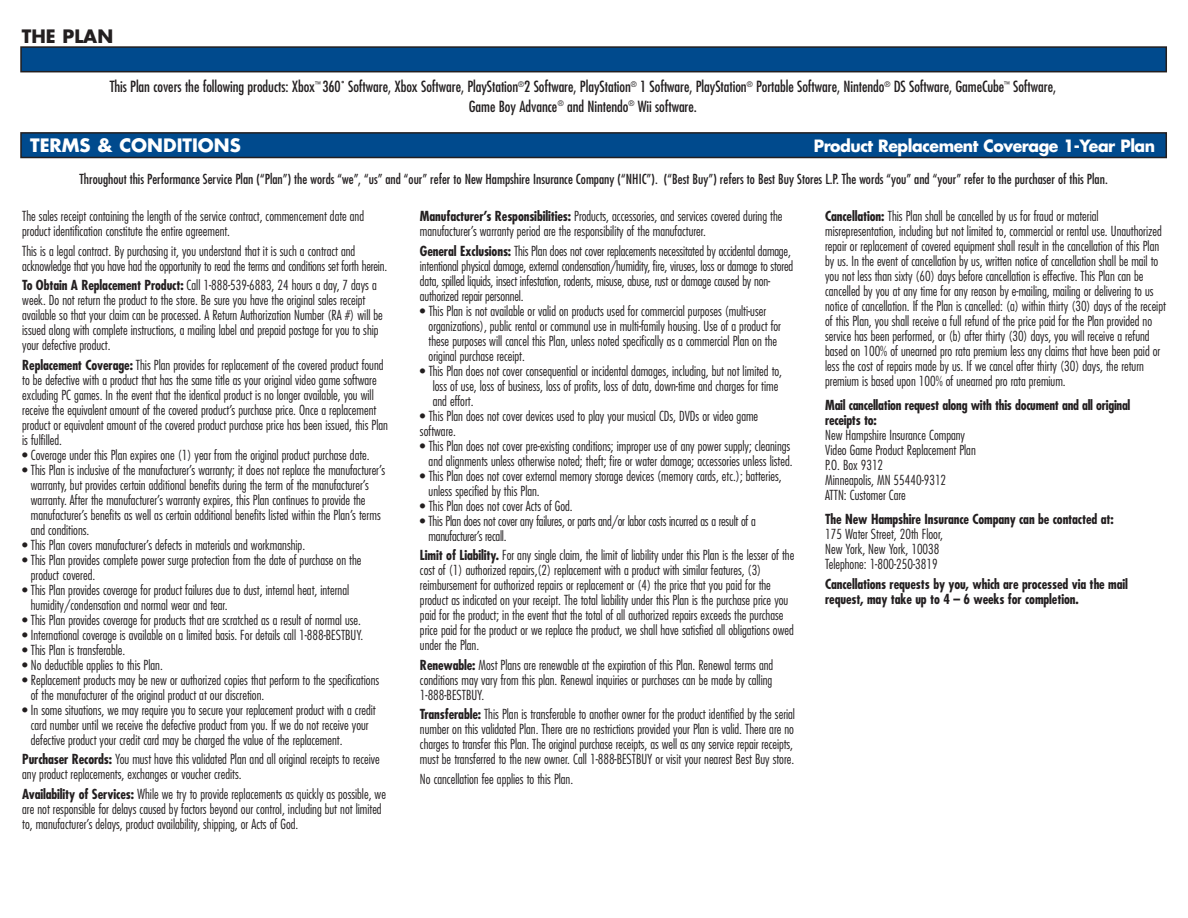
<style>
.page{position:relative;width:1188px;height:918px;background:#fff}
.page>*{position:absolute;margin:0;border:0;box-sizing:border-box;transform-origin:0 0}
.t1{font:700 18px "Futura";color:#fff}
.t2{font:700 18px "Futura";color:#231f20}
.t3{font:700 16.5px "Futura";letter-spacing:-.03em;color:#fff;scale:.95 1}
.t4{font:condensed 15px/19.4px "Futura";letter-spacing:-.005em;color:#231f20;text-align:center}
.t5{font:300 condensed 13.5px/15px "Futura";color:#231f20}
.t6{font:700 condensed 13.5px/15px "Futura";letter-spacing:-.01em;color:#231f20}
.t7{font:condensed 13.5px "Futura";color:#231f20}
.s1{font-weight:700}
</style>
<div class="page">
<div style="left:21px;top:47px;width:1145px;height:25px;background:#004a8d"></div>
<div style="left:20px;top:46px;width:1147px;height:26px;border:2px solid #231f20"></div>
<div style="left:21px;top:133px;width:1145px;height:25px;background:#004a8d"></div>
<div style="left:20px;top:132px;width:1147px;height:26px;border:2px solid #231f20"></div>
<h1 class="t2" style="left:22px;top:28px;width:93px">THE PLAN</h1>
<p class="t4" style="left:110px;top:78px;width:948px">This Plan covers the following products: Xbox<sup>™</sup> 360˚ Software, Xbox Software, PlayStation<sup>®</sup>2 Software, PlayStation<sup>®</sup> 1 Software, PlayStation<sup>®</sup> Portable Software, Nintendo<sup>®</sup> DS Software, GameCube<sup>™</sup> Software,<br>Game Boy Advance<sup>®</sup> and Nintendo<sup>®</sup> Wii software.</p>
<h1 class="t1" style="left:30px;top:137px;width:212px">TERMS &amp; CONDITIONS</h1>
<p class="t3" style="left:814px;top:138px;width:361px">Product Replacement Coverage 1-Year Plan</p>
<p class="t7" style="left:80px;top:173px;width:1030px">Throughout this Performance Service Plan (“Plan”) the words “we”, “us” and “our” refer to New Hampshire Insurance Company (“NHIC”). (“Best Buy”) refers to Best Buy Stores L.P. The words “you” and “your” refer to the purchaser of this Plan.</p>
<p class="t5" style="left:22px;top:209px;width:343px">The sales receipt containing the length of the service contract, commencement date and product identification constitute the entire agreement.</p>
<p class="t5" style="left:22px;top:244px;width:367px">This is a legal contract. By purchasing it, you understand that it is such a contract and acknowledge that you have had the opportunity to read the terms and conditions set forth herein.</p>
<p class="t5" style="left:22px;top:278px;width:362px"><span class="s1">To Obtain A Replacement Product:</span> Call 1-888-539-6883, 24 hours a day, 7 days a week. Do not return the product to the store. Be sure you have the original sales receipt available so that your claim can be processed. A Return Authorization Number (RA #) will be issued along with complete instructions, a mailing label and prepaid postage for you to ship your defective product.</p>
<p class="t5" style="left:22px;top:358px;width:367px"><span class="s1">Replacement Coverage:</span> This Plan provides for replacement of the covered product found to be defective with a product that has the same title as your original video game software excluding PC games. In the event that the identical product is no longer available, you will receive the equivalent amount of the covered product’s purchase price. Once a replacement product or equivalent amount of the covered product purchase price has been issued, this Plan is fulfilled.</p>
<p class="t5" style="left:22px;top:448px;width:349px">• Coverage under this Plan expires one (1) year from the original product purchase date.</p>
<p class="t5" style="left:31px;top:463px;width:356px;text-indent:-9px">• This Plan is inclusive of the manufacturer’s warranty; it does not replace the manufacturer’s warranty, but provides certain additional benefits during the term of the manufacturer’s warranty. After the manufacturer’s warranty expires, this Plan continues to provide the manufacturer’s benefits as well as certain additional benefits listed within the Plan’s terms and conditions.</p>
<p class="t5" style="left:22px;top:538px;width:284px">• This Plan covers manufacturer’s defects in materials and workmanship.</p>
<p class="t5" style="left:31px;top:553px;width:332px;text-indent:-9px">• This Plan provides complete power surge protection from the date of purchase on the product covered.</p>
<p class="t5" style="left:31px;top:583px;width:320px;text-indent:-9px">• This Plan provides coverage for product failures due to dust, internal heat, internal humidity/condensation and normal wear and tear.</p>
<p class="t5" style="left:22px;top:613px;width:340px">• This Plan provides coverage for products that are scratched as a result of normal use.</p>
<p class="t5" style="left:22px;top:628px;width:343px">• International coverage is available on a limited basis. For details call 1-888-BESTBUY.</p>
<p class="t5" style="left:22px;top:643px;width:105px">• This Plan is transferable.</p>
<p class="t5" style="left:22px;top:658px;width:142px">• No deductible applies to this Plan.</p>
<p class="t5" style="left:31px;top:673px;width:350px;text-indent:-9px">• Replacement products may be new or authorized copies that perform to the specifications of the manufacturer of the original product at our discretion.</p>
<p class="t5" style="left:31px;top:703px;width:346px;text-indent:-9px">• In some situations, we may require you to secure your replacement product with a credit card number until we receive the defective product from you. If we do not receive your defective product your credit card may be charged the value of the replacement.</p>
<p class="t5" style="left:22px;top:753px;width:359px"><span class="s1">Purchaser Records:</span> You must have this validated Plan and all original receipts to receive any product replacements, exchanges or voucher credits.</p>
<p class="t5" style="left:22px;top:787px;width:365px"><span class="s1">Availability of Services:</span> While we try to provide replacements as quickly as possible, we are not responsible for delays caused by factors beyond our control, including but not limited to, manufacturer’s delays, product availability, shipping, or Acts of God.</p>
<p class="t5" style="left:420px;top:209px;width:364px"><span class="s1">Manufacturer’s Responsibilities:</span> Products, accessories, and services covered during the manufacturer’s warranty period are the responsibility of the manufacturer.</p>
<p class="t5" style="left:420px;top:244px;width:375px"><span class="s1">General Exclusions:</span> This Plan does not cover replacements necessitated by accidental damage, intentional physical damage, external condensation/humidity, fire, viruses, loss or damage to stored data, spilled liquids, insect infestation, rodents, misuse, abuse, rust or damage caused by non&shy;authorized repair personnel.</p>
<p class="t5" style="left:429px;top:304px;width:354px;text-indent:-9px">• This Plan is not available or valid on products used for commercial purposes (multi-user organizations), public rental or communal use in multi-family housing. Use of a product for these purposes will cancel this Plan, unless noted specifically as a commercial Plan on the original purchase receipt.</p>
<p class="t5" style="left:433px;top:364px;width:351px;text-indent:-13px">• This Plan does not cover consequential or incidental damages, including, but not limited to, loss of use, loss of business, loss of profits, loss of data, down-time and charges for time and effort.</p>
<p class="t5" style="left:420px;top:409px;width:340px">• This Plan does not cover devices used to play your musical CDs, DVDs or video game software.</p>
<p class="t5" style="left:420px;top:439px;width:374px;text-align:right">• This Plan does not cover pre-existing conditions; improper use of any power supply; cleanings and alignments unless otherwise noted; theft; fire or water damage; accessories unless listed.</p>
<p class="t5" style="left:429px;top:469px;width:355px;text-indent:-9px">• This Plan does not cover external memory storage devices (memory cards, etc.); batteries, unless specified by this Plan.</p>
<p class="t5" style="left:420px;top:499px;width:154px">• This Plan does not cover Acts of God.</p>
<p class="t5" style="left:429px;top:514px;width:329px;text-indent:-9px">• This Plan does not cover any failures, or parts and/or labor costs incurred as a result of a manufacturer’s recall.</p>
<p class="t5" style="left:420px;top:549px;width:376px"><span class="s1">Limit of Liability.</span> For any single claim, the limit of liability under this Plan is the lesser of the cost of (1) authorized repairs,(2) replacement with a product with similar features, (3) reimbursement for authorized repairs or replacement or (4) the price that you paid for the product as indicated on your receipt. The total liability under this Plan is the purchase price you paid for the product; in the event that the total of all authorized repairs exceeds the purchase price paid for the product or we replace the product, we shall have satisfied all obligations owed under the Plan.</p>
<p class="t5" style="left:420px;top:658px;width:355px;text-align:justify"><span class="s1">Renewable:</span> Most Plans are renewable at the expiration of this Plan. Renewal terms and conditions may vary from this plan. Renewal inquiries or purchases can be made by calling 1-888-BESTBUY.</p>
<p class="t5" style="left:420px;top:708px;width:377px"><span class="s1">Transferable:</span> This Plan is transferable to another owner for the product identified by the serial number on this validated Plan. There are no restrictions provided your Plan is valid. There are no charges to transfer this Plan. The original purchase receipts, as well as any service repair receipts, must be transferred to the new owner. Call 1-888-BESTBUY or visit your nearest Best Buy store.</p>
<p class="t5" style="left:420px;top:772px;width:155px">No cancellation fee applies to this Plan.</p>
<p class="t5" style="left:825px;top:209px;width:342px"><span class="s1">Cancellation:</span> This Plan shall be cancelled by us for fraud or material misrepresentation, including but not limited to, commercial or rental use. Unauthorized repair or replacement of covered equipment shall result in the cancellation of this Plan by us. In the event of cancellation by us, written notice of cancellation shall be mail to you not less than sixty (60) days before cancellation is effective. This Plan can be cancelled by you at any time for any reason by e-mailing, mailing or delivering to us notice of cancellation. If the Plan is cancelled: (a) within thirty (30) days of the receipt of this Plan, you shall receive a full refund of the price paid for the Plan provided no service has been performed, or (b) after thirty (30) days, you will receive a refund based on 100% of unearned pro rata premium less any claims that have been paid or less the cost of repairs made by us. If we cancel after thirty (30) days, the return premium is based upon 100% of unearned pro rata premium.</p>
<p class="t6" style="left:825px;top:399px;width:307px">Mail cancellation request along with this document and all original receipts to:</p>
<p class="t5" style="left:825px;top:428px;width:152px">New Hampshire Insurance Company<br>Video Game Product Replacement Plan<br>P.O. Box 9312<br>Minneapolis, MN 55440-9312<br>ATTN: Customer Care</p>
<p class="t6" style="left:825px;top:513px;width:290px">The New Hampshire Insurance Company can be contacted at:</p>
<p class="t5" style="left:825px;top:527px;width:119px">175 Water Street, 20th Floor,<br>New York, New York, 10038<br>Telephone: 1-800-250-3819</p>
<p class="t6" style="left:825px;top:577px;width:304px">Cancellations requests by you, which are processed via the mail request, may take up to 4 – 6 weeks for completion.</p>
</div>
